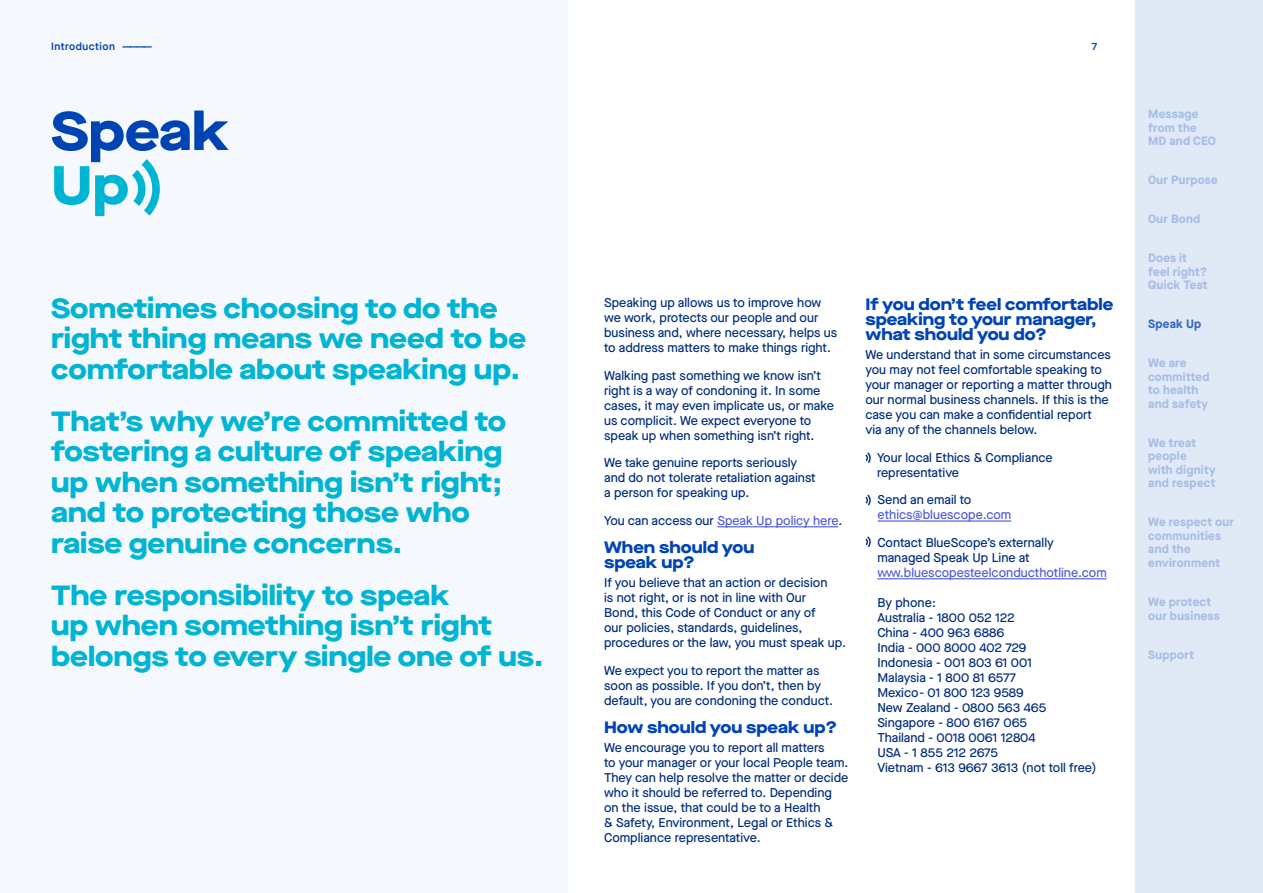
<style>
.page{position:relative;width:1263px;height:893px;background:#fff}
.page>*{position:absolute;margin:0;border:0;box-sizing:border-box;transform-origin:0 0}
.t1{font:800 expanded 54px "Maison Neue";color:#0044b4}
.t2{font:800 expanded 54px "Maison Neue";color:#00b4d4}
.t3{font:800 expanded 27.75px/30.5px "Maison Neue";color:#00b4d4}
.t4{font:800 expanded 16.5px/15px "Maison Neue";color:#0044b4}
.t5{font:500 12.75px/15px "Maison Neue";color:#002e7c}
.t6{font:500 12.75px "Maison Neue";color:#4f5cd6}
.t7{font:700 12px/13.5px "Maison Neue";letter-spacing:.02em;color:#a6bde5}
.t8{font:700 12px "Maison Neue";letter-spacing:.015em;color:#3369c3}
.t9{font:600 10.5px "Maison Neue";letter-spacing:.05em;color:#0044b4}
.s1{color:#002e7c}
</style>
<div class="page">
<div style="left:1135px;top:0;width:128px;height:893px;background:#e0e9f6"></div>
<div style="left:0;top:0;width:568px;height:893px;background:#f5f8fc"></div>
<hr style="left:717px;top:526px;width:121px;height:1px;background:#4f5cd6">
<hr style="left:877px;top:520px;width:134px;height:2px;background:#4f5cd6">
<hr style="left:877px;top:578px;width:230px;height:1px;background:#4f5cd6">
<svg style="left:865px;top:452px;width:6px;height:11px"></svg>
<svg style="left:865px;top:495px;width:6px;height:10px"></svg>
<svg style="left:865px;top:536px;width:6px;height:11px"></svg>
<svg style="left:132px;top:159px;width:28px;height:57px"></svg>
<p class="t9" style="left:51px;top:39px;width:103px">Introduction ————</p>
<p class="t9" style="left:1092px;top:39px;width:7px">7</p>
<h1 class="t1" style="left:51px;top:91px;width:179px">Speak</h1>
<h1 class="t2" style="left:51px;top:145px;width:80px">Up</h1>
<h2 class="t3" style="left:51px;top:292px;width:477px">Sometimes choosing to do the right thing means we need to be comfortable about speaking up.</h2>
<h2 class="t3" style="left:51px;top:405px;width:457px">That’s why we’re committed to fostering a culture of speaking up when something isn’t right; and to protecting those who raise genuine concerns.</h2>
<h2 class="t3" style="left:51px;top:579px;width:494px">The responsibility to speak<br>up when something isn’t right belongs to every single one of us.</h2>
<p class="t5" style="left:604px;top:295px;width:235px">Speaking up allows us to improve how we work, protects our people and our business and, where necessary, helps us to address matters to make things right.</p>
<p class="t5" style="left:604px;top:368px;width:231px">Walking past something we know isn’t right is a way of condoning it. In some cases, it may even implicate us, or make us complicit. We expect everyone to speak up when something isn’t right.</p>
<p class="t5" style="left:604px;top:455px;width:213px">We take genuine reports seriously and do not tolerate retaliation against a person for speaking up.</p>
<p class="t6" style="left:604px;top:512px;width:240px"><span class="s1">You can access our</span> Speak Up policy here<span class="s1">.</span></p>
<p class="t4" style="left:604px;top:539px;width:152px">When should you speak up?</p>
<p class="t5" style="left:604px;top:575px;width:243px">If you believe that an action or decision<br>is not right, or is not in line with Our<br>Bond, this Code of Conduct or any of<br>our policies, standards, guidelines, procedures or the law, you must speak up.</p>
<p class="t5" style="left:604px;top:663px;width:231px">We expect you to report the matter as soon as possible. If you don’t, then by default, you are condoning the conduct.</p>
<p class="t4" style="left:604px;top:719px;width:234px">How should you speak up?</p>
<p class="t5" style="left:604px;top:740px;width:246px">We encourage you to report all matters<br>to your manager or your local People team.<br>They can help resolve the matter or decide who it should be referred to. Depending on the issue, that could be to a Health<br>&amp; Safety, Environment, Legal or Ethics &amp; Compliance representative.</p>
<p class="t4" style="left:865px;top:296px;width:249px">If you don’t feel comfortable speaking to your manager, what should you do?</p>
<p class="t5" style="left:865px;top:347px;width:248px">We understand that in some circumstances you may not feel comfortable speaking to your manager or reporting a matter through our normal business channels. If this is the case you can make a confidential report<br>via any of the channels below.</p>
<p class="t5" style="left:877px;top:450px;width:177px">Your local Ethics &amp; Compliance representative</p>
<p class="t5" style="left:877px;top:492px;width:95px">Send an email to</p>
<p class="t6" style="left:877px;top:506px;width:135px">ethics@bluescope.com</p>
<p class="t5" style="left:877px;top:535px;width:178px">Contact BlueScope’s externally managed Speak Up Line at</p>
<p class="t6" style="left:877px;top:564px;width:231px">www.bluescopesteelconducthotline.com</p>
<p class="t5" style="left:877px;top:595px;width:221px">By phone:<br>Australia - 1800 052 122<br>China - 400 963 6886<br>India - 000 8000 402 729<br>Indonesia - 001 803 61 001<br>Malaysia - 1 800 81 6577<br>Mexico- 01 800 123 9589<br>New Zealand - 0800 563 465<br>Singapore - 800 6167 065<br>Thailand - 0018 0061 12804<br>USA - 1 855 212 2675<br>Vietnam - 613 9667 3613 (not toll free)</p>
<p class="t7" style="left:1148px;top:107px;width:69px">Message from the<br>MD and CEO</p>
<p class="t7" style="left:1148px;top:173px;width:71px">Our Purpose</p>
<p class="t7" style="left:1148px;top:212px;width:54px">Our Bond</p>
<p class="t7" style="left:1148px;top:251px;width:61px">Does it feel right?<br>Quick Test</p>
<p class="t8" style="left:1148px;top:316px;width:55px">Speak Up</p>
<p class="t7" style="left:1148px;top:356px;width:63px">We are committed to health and safety</p>
<p class="t7" style="left:1148px;top:436px;width:69px">We treat people<br>with dignity and respect</p>
<p class="t7" style="left:1148px;top:515px;width:87px">We respect our communities and the environment</p>
<p class="t7" style="left:1148px;top:595px;width:73px">We protect our business</p>
<p class="t7" style="left:1148px;top:647px;width:47px">Support</p>
</div>
